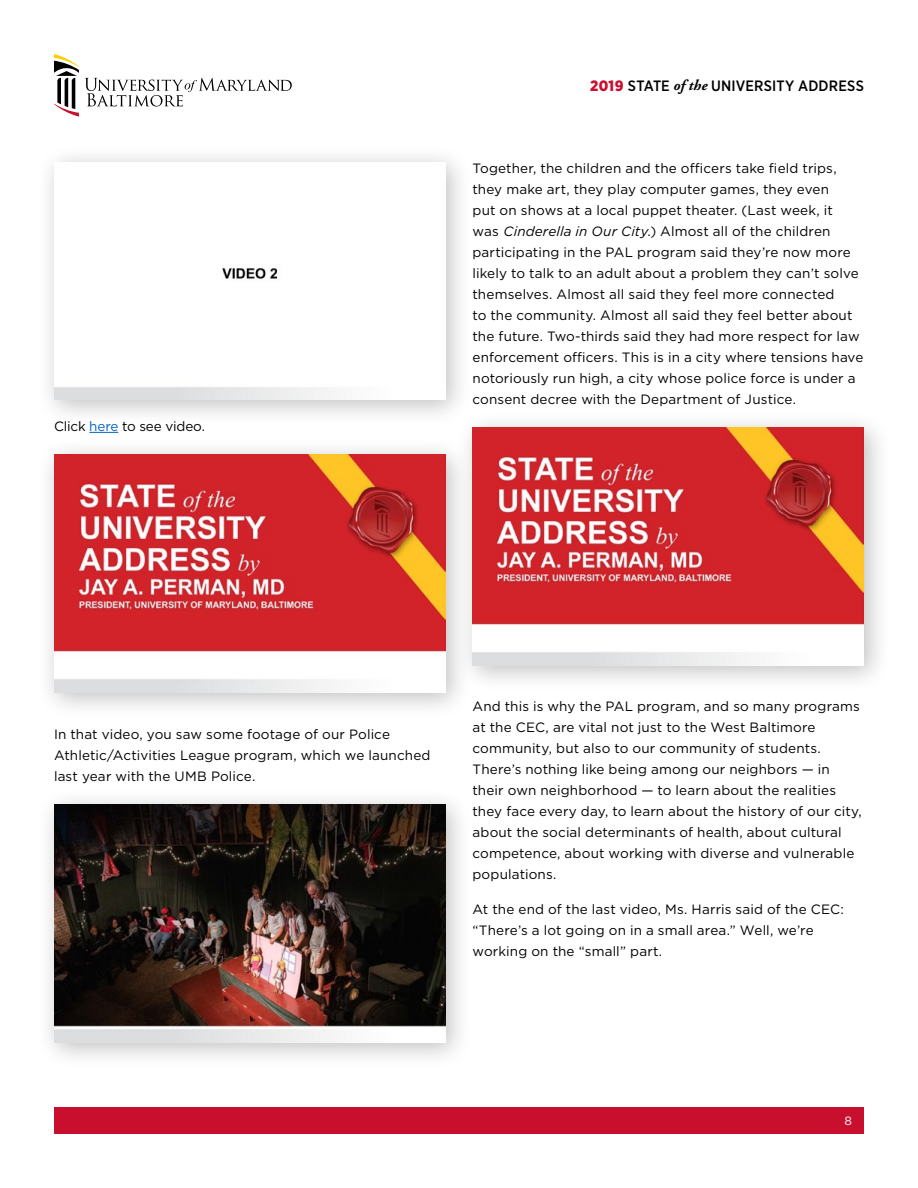
<style>
.page{position:relative;width:918px;height:1188px;background:#fff}
.page>*{position:absolute;margin:0;border:0;box-sizing:border-box;transform-origin:0 0}
.t1{font:500 15px "Gotham Narrow";letter-spacing:.01em;color:#000}
.t2{font:13.5px/21px "Gotham";letter-spacing:.01em;color:#000}
.t3{font:13.5px "Gotham";letter-spacing:-.01em;color:#000}
.t4{font:12px "Gotham";color:#fff}
.s1{color:#0563c1}
.s2{font-weight:900;color:#c8102e}
.s3{font-family:"Adobe Garamond Pro";font-weight:700;font-style:italic}
.s4{font-style:italic}
</style>
<div class="page">
<div style="left:54px;top:1107px;width:810px;height:27px;background:#c8102e"></div>
<svg style="left:54px;top:54px;width:25px;height:63px"></svg>
<svg style="left:85px;top:78px;width:207px;height:29px"></svg>
<svg style="left:89px;top:432px;width:29px;height:1px"></svg>
<div style="left:36px;top:144px;width:437px;height:283px;background:#000;opacity:.25"></div>
<img style="left:54px;top:162px;width:392px;height:238px">
<div style="left:36px;top:437px;width:437px;height:282px;background:#000;opacity:.25"></div>
<img style="left:54px;top:454px;width:392px;height:238px">
<div style="left:455px;top:410px;width:436px;height:283px;background:#000;opacity:.25"></div>
<img style="left:472px;top:428px;width:392px;height:238px">
<div style="left:36px;top:787px;width:437px;height:283px;background:#000;opacity:.25"></div>
<img style="left:54px;top:805px;width:392px;height:238px">
<p class="t3" style="left:54px;top:418px;width:153px">Click <span class="s1">here</span> to see video.</p>
<p class="t1" style="left:590px;top:76px;width:275px"><span class="s2">2019</span> STATE <span class="s3">of the</span> UNIVERSITY ADDRESS</p>
<p class="t2" style="left:472px;top:157px;width:392px">Together, the children and the officers take field trips, they make art, they play computer games, they even<br>put on shows at a local puppet theater. (Last week, it<br>was <span class="s4">Cinderella in Our City</span>.) Almost all of the children participating in the PAL program said they’re now more likely to talk to an adult about a problem they can’t solve themselves. Almost all said they feel more connected<br>to the community. Almost all said they feel better about the future. Two-thirds said they had more respect for law enforcement officers. This is in a city where tensions have notoriously run high, a city whose police force is under a consent decree with the Department of Justice.</p>
<p class="t2" style="left:54px;top:723px;width:378px">In that video, you saw some footage of our Police<br>Athletic/Activities League program, which we launched last year with the UMB Police.</p>
<p class="t2" style="left:472px;top:696px;width:391px">And this is why the PAL program, and so many programs at the CEC, are vital not just to the West Baltimore community, but also to our community of students.<br>There’s nothing like being among our neighbors — in their own neighborhood — to learn about the realities they face every day, to learn about the history of our city, about the social determinants of health, about cultural competence, about working with diverse and vulnerable populations.</p>
<p class="t2" style="left:472px;top:898px;width:373px">At the end of the last video, Ms. Harris said of the CEC: “There’s a lot going on in a small area.” Well, we’re working on the “small” part.</p>
<p class="t4" style="left:844px;top:1113px;width:9px">8</p>
</div>
